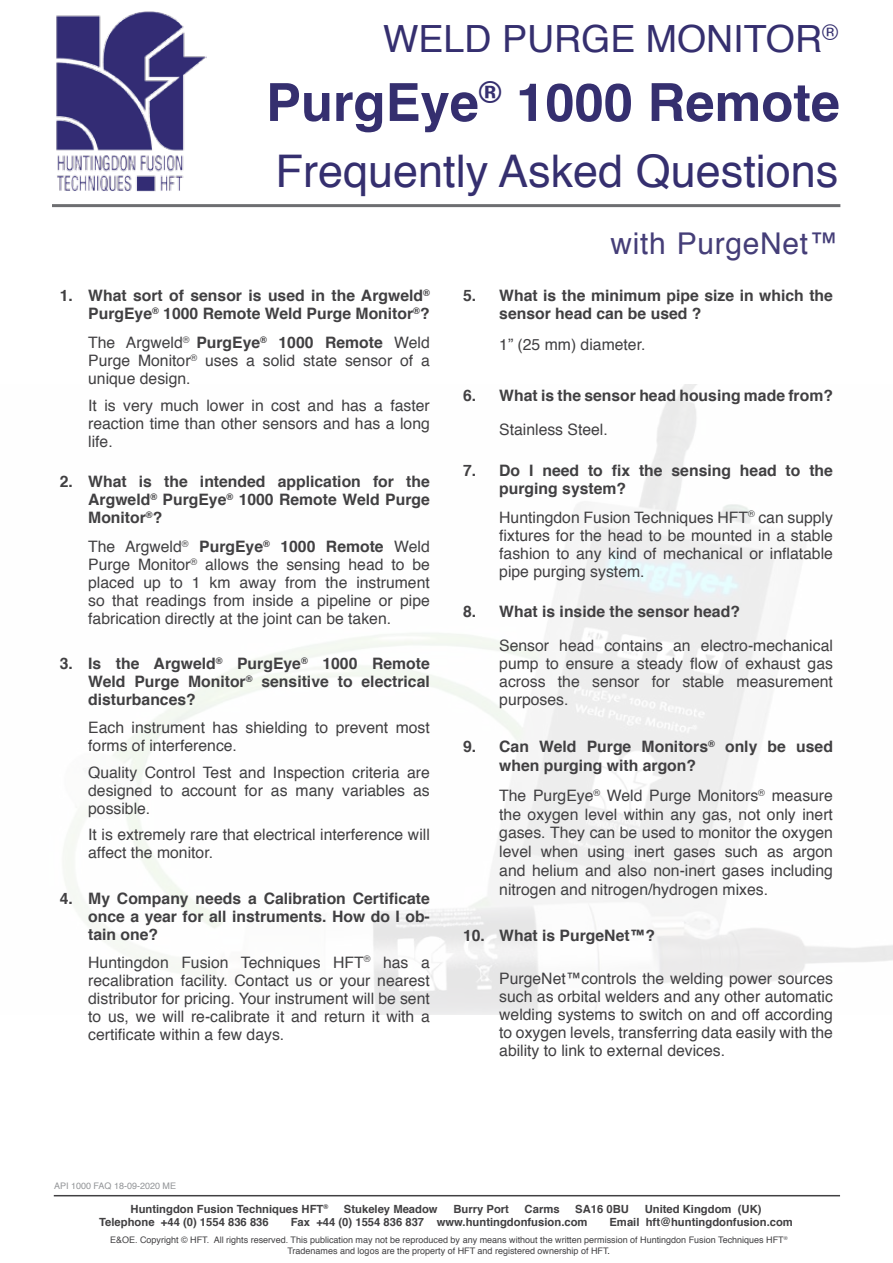
<style>
.page{position:relative;width:893px;height:1263px;background:#fff}
.page>*{position:absolute;margin:0;border:0;box-sizing:border-box;transform-origin:0 0}
.t1{font:700 52.5px "Helvetica";color:#352f6f}
.t2{font:45px "Helvetica";color:#352f6f}
.t3{font:37.5px "Helvetica";color:#352f6f}
.t4{font:30px "Helvetica";color:#453e78}
.t5{font:15.75px/18px "Helvetica";color:#414042;text-align:justify}
.t6{font:700 15.75px/18px "Helvetica";color:#414042;text-align:justify}
.t7{font:700 11.25px "Helvetica";color:#414042}
.t8{font:9px/10.8px "Helvetica";color:#414042;text-align:center}
.t9{font:9px "Helvetica";color:#939598}
.s1{font-weight:700}
.s2{color:#000}
</style>
<div class="page">
<img style="left:56px;top:11px;width:151px;height:180px">
<hr style="left:52px;top:204px;width:788px;height:3px;background:#6d6e71">
<hr style="left:54px;top:1195px;width:786px;height:1px;background:#414042">
<h3 class="t3" style="left:383px;top:10px;width:457px">weld purge monitor<sup>®</sup></h3>
<h1 class="t1" style="left:266px;top:60px;width:576px">PurgEye<sup>®</sup> 1000 Remote</h1>
<h2 class="t2" style="left:276px;top:136px;width:564px">Frequently Asked Questions</h2>
<p class="t6" style="left:60px;top:287px;width:372px;text-align:right">1. What sort of sensor is used in the Argweld<sup>®<br></sup>PurgEye<sup>®</sup> 1000 Remote Weld Purge Monitor<sup>®</sup>?</p>
<p class="t5" style="left:88px;top:334px;width:343px">The Argweld<sup>®</sup> <span class="s1">PurgEye</span><sup>®</sup> <span class="s1">1000 Remote</span> Weld Purge Monitor<sup>®</sup> uses a solid state sensor of a unique design.</p>
<p class="t5" style="left:88px;top:396px;width:343px">It is very much lower in cost and has a faster reaction time than other sensors and has a long life.</p>
<p class="t6" style="left:88px;top:473px;width:343px;text-indent:-28px">2. What is the intended application for the Argweld<sup>®</sup> PurgEye<sup>®</sup> 1000 Remote Weld Purge Monitor<sup>®</sup>?</p>
<p class="t5" style="left:88px;top:538px;width:343px">The Argweld<sup>®</sup> <span class="s1">PurgEye</span><sup>®</sup> <span class="s1">1000 Remote</span> Weld Purge Monitor<sup>®</sup> allows the sensing head to be placed up to 1 km away from the instrument so that readings from inside a pipeline or pipe fabrication directly at the joint can be taken.</p>
<p class="t6" style="left:88px;top:655px;width:343px;text-indent:-28px">3. Is the Argweld<sup>®</sup> PurgEye<sup>®</sup> 1000 Remote Weld Purge Monitor<sup>®</sup> sensitive to electrical disturbances?</p>
<p class="t5" style="left:88px;top:719px;width:343px">Each instrument has shielding to prevent most forms of interference.</p>
<p class="t5" style="left:88px;top:763px;width:343px">Quality Control Test and Inspection criteria are designed to account for as many variables as possible.</p>
<p class="t5" style="left:88px;top:826px;width:343px">It is extremely rare that electrical interference will affect the monitor.</p>
<p class="t6" style="left:88px;top:889px;width:343px;text-indent:-28px">4. My Company needs a Calibration Certificate once a year for all instruments. How do I ob&shy;tain one?</p>
<p class="t5" style="left:88px;top:954px;width:343px">Huntingdon Fusion Techniques HFT<sup>®</sup> has a recalibration facility. Contact us or your nearest distributor for pricing. Your instrument will be sent to us, we will re-calibrate it and return it with a certificate within a few days.</p>
<h3 class="t4" style="left:611px;top:221px;width:230px">with PurgeNet™</h3>
<p class="t6" style="left:499px;top:287px;width:335px;text-indent:-36px">5. What is the minimum pipe size in which the sensor head can be used ?</p>
<p class="t5" style="left:499px;top:335px;width:148px">1” (25 mm) diameter.</p>
<p class="t6" style="left:463px;top:387px;width:371px">6. What is the sensor head housing made from?</p>
<p class="t5" style="left:499px;top:421px;width:110px">Stainless Steel.</p>
<p class="t6" style="left:499px;top:461px;width:335px;text-indent:-36px">7. Do I need to fix the sensing head to the purging system?</p>
<p class="t5" style="left:499px;top:509px;width:335px">Huntingdon Fusion Techniques HFT<sup>®</sup> can supply fixtures for the head to be mounted in a stable fashion to any kind of mechanical or inflatable pipe purging system.</p>
<p class="t6" style="left:463px;top:603px;width:278px">8. What is inside the sensor head?</p>
<p class="t5" style="left:499px;top:637px;width:335px">Sensor head contains an electro-mechanical pump to ensure a steady flow of exhaust gas across the sensor for stable measurement purposes.</p>
<p class="t6" style="left:499px;top:737px;width:335px;line-height:18.8px;text-indent:-36px">9. Can Weld Purge Monitors<sup>®</sup> only be used when purging with argon?</p>
<p class="t5" style="left:499px;top:786px;width:335px;line-height:18.8px">The PurgEye<sup>®</sup> Weld Purge Monitors<sup>®</sup> measure the oxygen level within any gas, not only inert gases. They can be used to monitor the oxygen level when using inert gases such as argon and helium and also non-inert gases including nitrogen and nitrogen/hydrogen mixes.</p>
<p class="t6" style="left:463px;top:927px;width:193px">10. What is PurgeNet™?</p>
<p class="t5" style="left:499px;top:970px;width:335px">PurgeNet™controls the welding power sources such as orbital welders and any other automatic welding systems to switch on and off according to oxygen levels, transferring data easily with the ability to link to external devices.</p>
<p class="t9" style="left:54px;top:1179px;width:124px">API 1000 FAQ 18-09-2020 ME</p>
<p class="t7" style="left:131px;top:1199px;width:199px">Huntingdon Fusion Techniques HFT<sup>®</sup></p>
<p class="t7" style="left:344px;top:1199px;width:95px">Stukeley Meadow</p>
<p class="t7" style="left:453px;top:1199px;width:57px">Burry Port</p>
<p class="t7" style="left:525px;top:1199px;width:37px">Carms</p>
<p class="t7" style="left:575px;top:1199px;width:55px">SA16 0BU</p>
<p class="t7" style="left:645px;top:1199px;width:118px">United Kingdom (UK)</p>
<p class="t7" style="left:99px;top:1213px;width:171px">Telephone +44 (0) 1554 836 836</p>
<p class="t7" style="left:291px;top:1213px;width:298px">Fax +44 (0) 1554 836 837 www.huntingdonfusion.com</p>
<p class="t7" style="left:609px;top:1213px;width:185px">Email hft@huntingdonfusion.com</p>
<p class="t8" style="left:110px;top:1235px;width:679px">E&amp;OE. Copyright © HFT. All rights reserved. This publication may not be reproduced by any means without the written permission of Huntingdon Fusion Techniques HFT<sup>®<br></sup>Tradenames and logos are the property of HFT and registered ownership of HFT<span class="s2">.</span></p>
</div>
